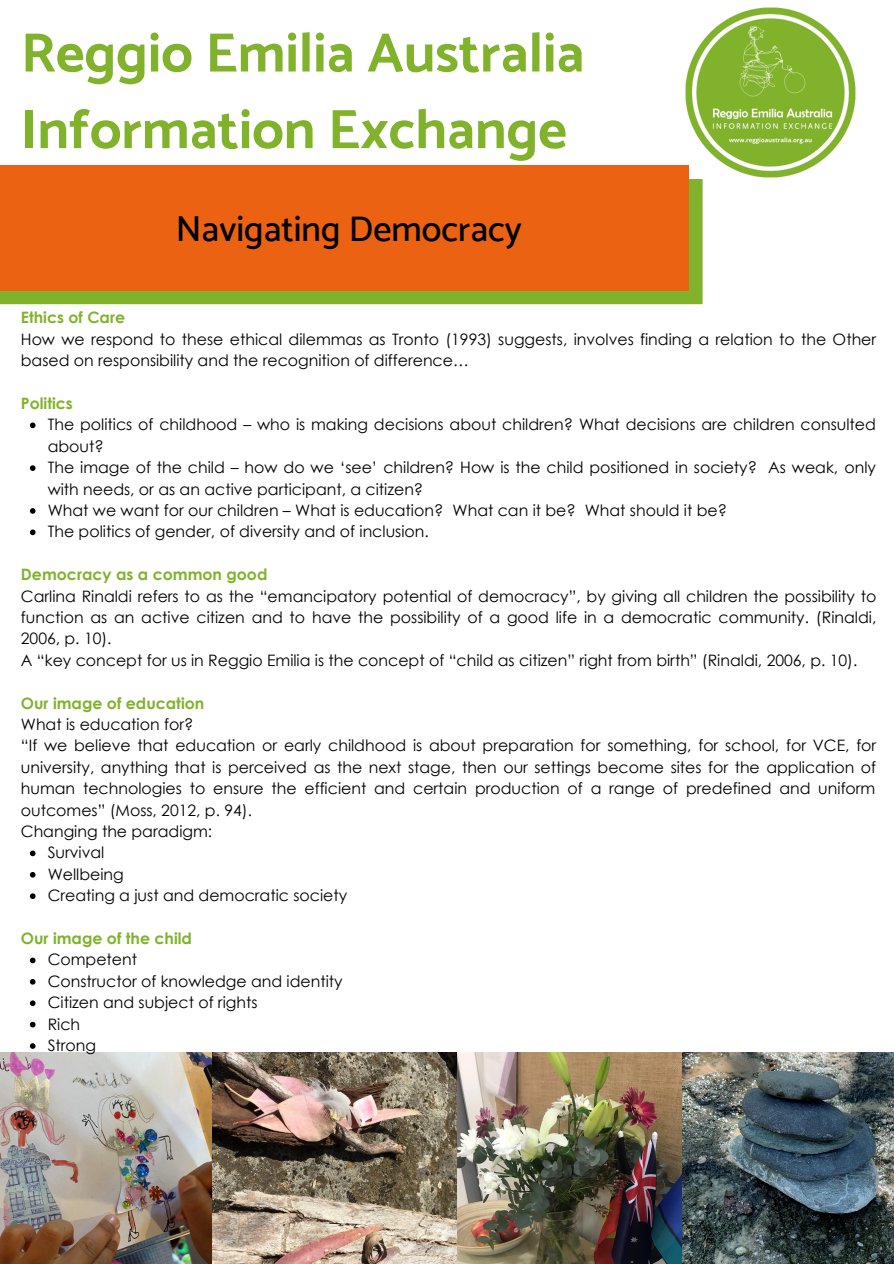
<style>
.page{position:relative;width:894px;height:1264px;background:#fff}
.page>*{position:absolute;margin:0;border:0;box-sizing:border-box;transform-origin:0 0}
.t1{font:700 55.65px/76.5px "Catamaran";color:#81b22c}
.t2{font:500 36px "Catamaran";color:#000}
.t3{font:15.75px/21.5px "Century Gothic";color:#000}
.t4{font:700 15.75px "Century Gothic";color:#81b22c}
</style>
<div class="page">
<img style="left:685px;top:7px;width:171px;height:178px">
<img style="left:0;top:1052px;width:682px;height:211px">
<img style="left:682px;top:1052px;width:211px;height:211px">
<svg style="left:0;top:179px;width:702px;height:125px;background:#89ab29"></svg>
<div style="left:0;top:165px;width:688px;height:125px;background:#ea6212"></div>
<svg style="left:30px;top:422px;width:6px;height:6px"></svg>
<svg style="left:30px;top:465px;width:6px;height:6px"></svg>
<svg style="left:30px;top:508px;width:6px;height:6px"></svg>
<svg style="left:30px;top:529px;width:6px;height:6px"></svg>
<svg style="left:30px;top:850px;width:6px;height:6px"></svg>
<svg style="left:30px;top:872px;width:6px;height:5px"></svg>
<svg style="left:30px;top:893px;width:6px;height:6px"></svg>
<svg style="left:30px;top:957px;width:6px;height:6px"></svg>
<svg style="left:30px;top:979px;width:6px;height:5px"></svg>
<svg style="left:30px;top:1000px;width:6px;height:6px"></svg>
<svg style="left:30px;top:1021px;width:6px;height:6px"></svg>
<svg style="left:30px;top:1043px;width:6px;height:5px"></svg>
<p class="t1" style="left:21px;top:14px;width:565px">Reggio Emilia Australia<br>Information Exchange</p>
<p class="t2" style="left:176px;top:208px;width:347px">Navigating Democracy</p>
<p class="t4" style="left:21px;top:307px;width:106px">Ethics of Care</p>
<p class="t3" style="left:21px;top:328px;width:856px">How we respond to these ethical dilemmas as Tronto (1993) suggests, involves finding a relation to the Other based on responsibility and the recognition of difference…</p>
<p class="t4" style="left:21px;top:393px;width:53px">Politics</p>
<p class="t3" style="left:48px;top:413px;width:829px">The politics of childhood – who is making decisions about children? What decisions are children consulted about?</p>
<p class="t3" style="left:48px;top:456px;width:829px">The image of the child – how do we ‘see’ children? How is the child positioned in society? As weak, only with needs, or as an active participant, a citizen?</p>
<p class="t3" style="left:48px;top:499px;width:680px">What we want for our children – What is education? What can it be? What should it be?</p>
<p class="t3" style="left:48px;top:520px;width:382px">The politics of gender, of diversity and of inclusion.</p>
<p class="t4" style="left:21px;top:564px;width:248px">Democracy as a common good</p>
<p class="t3" style="left:21px;top:584px;width:856px;text-align:justify">Carlina Rinaldi refers to as the “emancipatory potential of democracy”, by giving all children the possibility to function as an active citizen and to have the possibility of a good life in a democratic community. (Rinaldi, 2006, p. 10).</p>
<p class="t3" style="left:21px;top:649px;width:837px">A “key concept for us in Reggio Emilia is the concept of “child as citizen” right from birth” (Rinaldi, 2006, p. 10).</p>
<p class="t4" style="left:21px;top:692px;width:185px">Our image of education</p>
<p class="t3" style="left:21px;top:713px;width:174px">What is education for?</p>
<p class="t3" style="left:21px;top:734px;width:856px;text-align:justify">“If we believe that education or early childhood is about preparation for something, for school, for VCE, for university, anything that is perceived as the next stage, then our settings become sites for the application of human technologies to ensure the efficient and certain production of a range of predefined and uniform outcomes” (Moss, 2012, p. 94).</p>
<p class="t3" style="left:21px;top:820px;width:193px">Changing the paradigm:</p>
<p class="t3" style="left:48px;top:841px;width:58px">Survival</p>
<p class="t3" style="left:48px;top:863px;width:77px">Wellbeing</p>
<p class="t3" style="left:48px;top:884px;width:301px">Creating a just and democratic society</p>
<p class="t4" style="left:21px;top:928px;width:172px">Our image of the child</p>
<p class="t3" style="left:48px;top:948px;width:91px">Competent</p>
<p class="t3" style="left:48px;top:969px;width:296px">Constructor of knowledge and identity</p>
<p class="t3" style="left:48px;top:991px;width:211px">Citizen and subject of rights</p>
<p class="t3" style="left:48px;top:1012px;width:34px">Rich</p>
<p class="t3" style="left:48px;top:1034px;width:50px">Strong</p>
</div>
